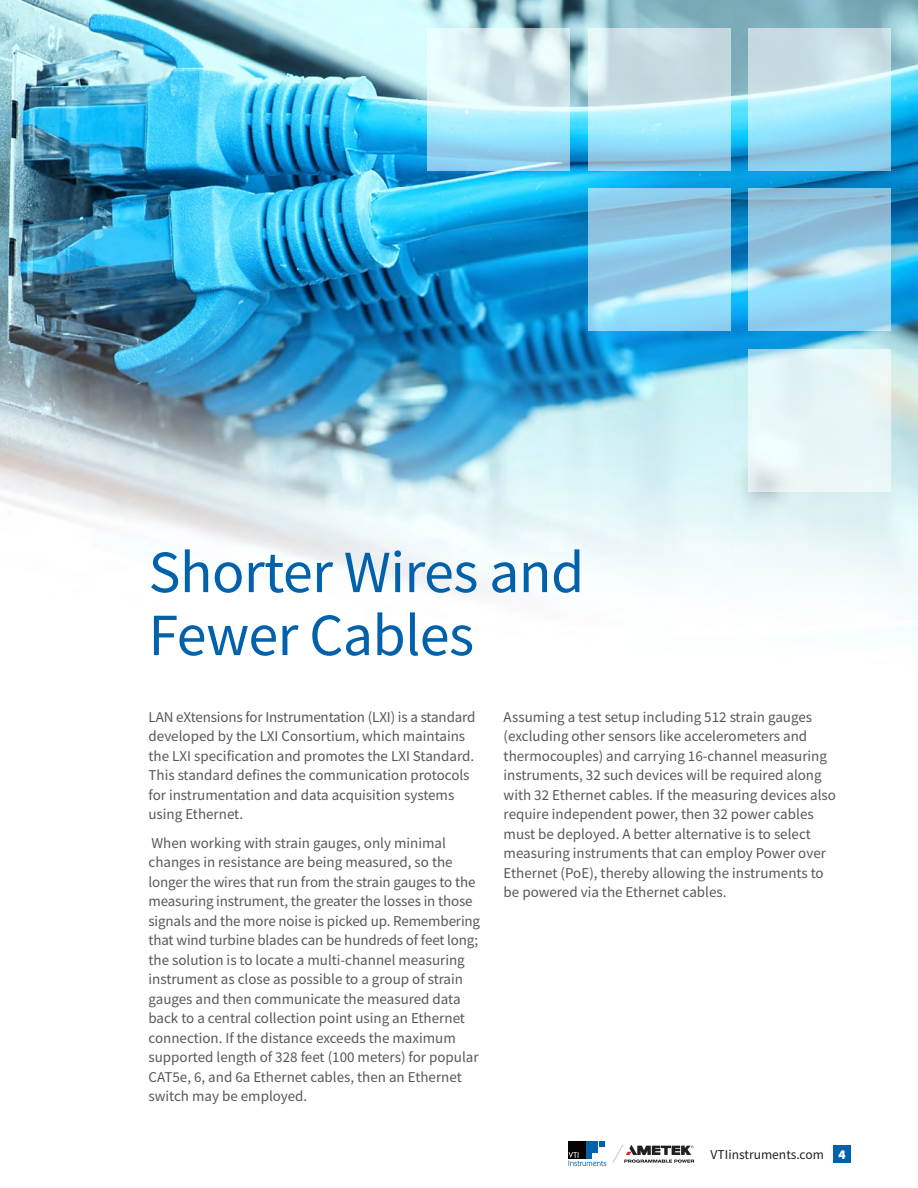
<style>
.page{position:relative;width:918px;height:1188px;background:#fff}
.page>*{position:absolute;margin:0;border:0;box-sizing:border-box;transform-origin:0 0}
.Body_Bullet{font:60px/63px "Source Sans Pro";letter-spacing:-.01em;color:#0161aa}
.Body{font:15px/19.5px "Source Sans Pro";color:#57585a}
.t1{font:13.5px "Source Sans Pro";color:#231f20}
.s1{font-weight:900;color:#fff}
</style>
<div class="page">
<div style="left:833px;top:1145px;width:17px;height:18px;background:#0161aa"></div>
<svg style="left:612px;top:1144px;width:82px;height:19px"></svg>
<div style="left:568px;top:1141px;width:18px;height:18px;background:#080302"></div>
<svg style="left:569px;top:1141px;width:37px;height:25px"></svg>
<img style="left:0;top:0;width:918px;height:632px">
<svg style="left:748px;top:28px;width:143px;height:143px;background:#afdeee"></svg>
<svg style="left:588px;top:28px;width:143px;height:143px;background:#b7dfec"></svg>
<svg style="left:428px;top:28px;width:142px;height:143px;background:#bfe7f3"></svg>
<svg style="left:748px;top:189px;width:143px;height:142px;background:#96cde8"></svg>
<svg style="left:588px;top:189px;width:143px;height:142px;background:#94ceea"></svg>
<div style="left:748px;top:349px;width:143px;height:143px;background:#e8f6f7"></div>
<p class="Body_Bullet" style="left:148px;top:540px;width:437px">Shorter Wires and<br>Fewer Cables</p>
<p class="Body" style="left:148px;top:707px;width:328px">LAN eXtensions for Instrumentation (LXI) is a standard developed by the LXI Consortium, which maintains the LXI specification and promotes the LXI Standard.<br>This standard defines the communication protocols for instrumentation and data acquisition systems using Ethernet.</p>
<p class="Body" style="left:148px;top:833px;width:333px">When working with strain gauges, only minimal changes in resistance are being measured, so the longer the wires that run from the strain gauges to the measuring instrument, the greater the losses in those signals and the more noise is picked up. Remembering that wind turbine blades can be hundreds of feet long; the solution is to locate a multi-channel measuring instrument as close as possible to a group of strain gauges and then communicate the measured data back to a central collection point using an Ethernet connection. If the distance exceeds the maximum supported length of 328 feet (100 meters) for popular CAT5e, 6, and 6a Ethernet cables, then an Ethernet switch may be employed.</p>
<p class="Body" style="left:504px;top:707px;width:334px">Assuming a test setup including 512 strain gauges (excluding other sensors like accelerometers and thermocouples) and carrying 16-channel measuring instruments, 32 such devices will be required along with 32 Ethernet cables. If the measuring devices also require independent power, then 32 power cables must be deployed. A better alternative is to select measuring instruments that can employ Power over Ethernet (PoE), thereby allowing the instruments to be powered via the Ethernet cables.</p>
<p class="t1" style="left:711px;top:1146px;width:136px">VTIinstruments.com <span class="s1">4</span></p>
</div>
